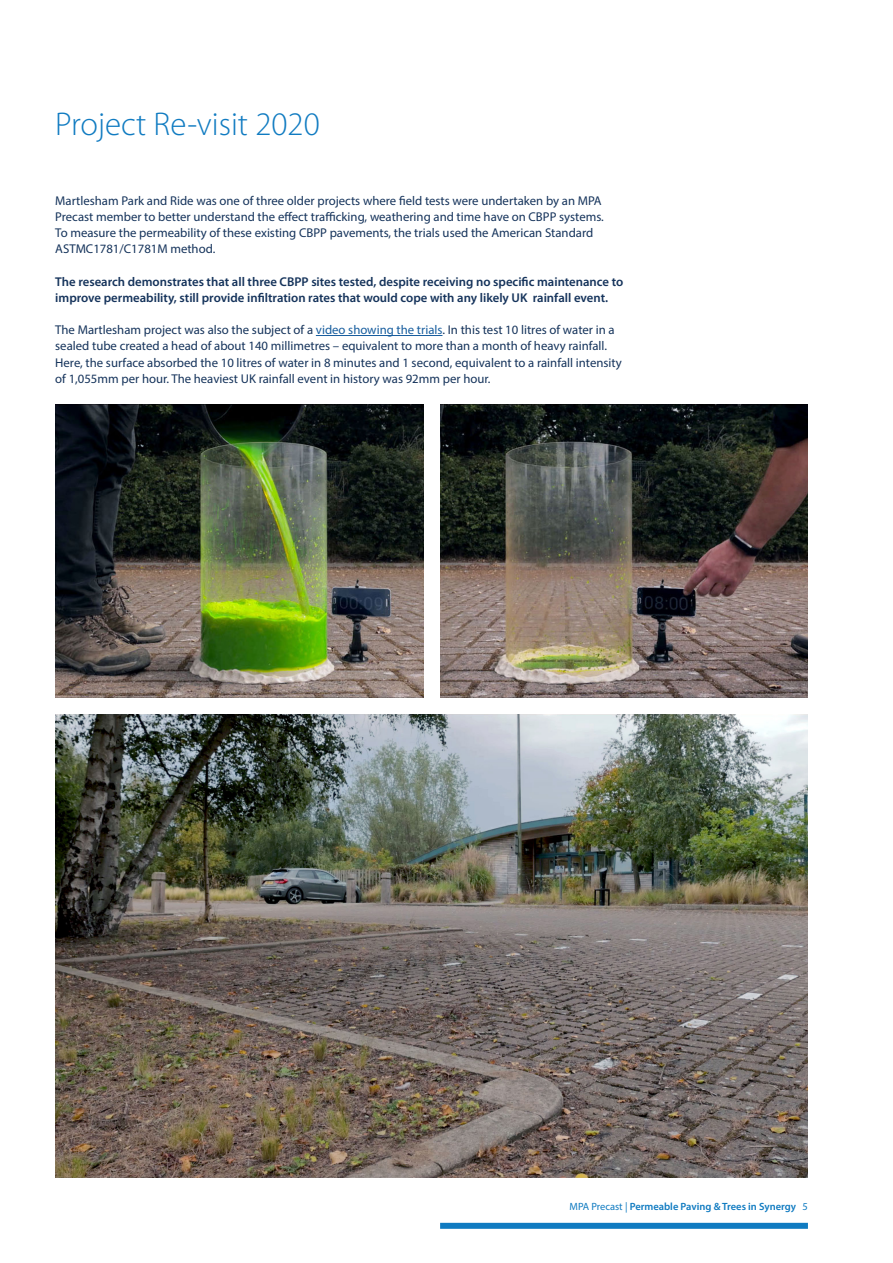
<style>
.page{position:relative;width:893px;height:1263px;background:#fff}
.page>*{position:absolute;margin:0;border:0;box-sizing:border-box;transform-origin:0 0}
.t1{font:300 33px "Myriad Pro";color:#107bc1}
.t2{font:12.75px/16.2px "Myriad Pro";color:#15335b}
.t3{font:600 12.75px/16.2px "Myriad Pro";color:#15335b}
.t4{font:600 10.5px "Myriad Pro";color:#107bc1}
.s1{color:#175d9e}
.s2{font-weight:400}
</style>
<div class="page">
<div style="left:440px;top:1223px;width:368px;height:6px;background:#107bc1"></div>
<hr style="left:316px;top:335px;width:126px;height:1px;background:#175d9e">
<img style="left:55px;top:404px;width:368px;height:293px">
<img style="left:440px;top:404px;width:368px;height:293px">
<img style="left:55px;top:714px;width:753px;height:464px">
<p class="t1" style="left:55px;top:104px;width:266px">Project Re-visit 2020</p>
<p class="t2" style="left:55px;top:192px;width:550px">Martlesham Park and Ride was one of three older projects where field tests were undertaken by an MPA Precast member to better understand the effect trafficking, weathering and time have on CBPP systems.<br>To measure the permeability of these existing CBPP pavements, the trials used the American Standard ASTMC1781/C1781M method.</p>
<p class="t3" style="left:55px;top:273px;width:570px">The research demonstrates that all three CBPP sites tested, despite receiving no specific maintenance to improve permeability, still provide infiltration rates that would cope with any likely UK rainfall event.</p>
<p class="t2" style="left:55px;top:322px;width:568px">The Martlesham project was also the subject of a <span class="s1">video showing the trials</span>. In this test 10 litres of water in a sealed tube created a head of about 140 millimetres – equivalent to more than a month of heavy rainfall.<br>Here, the surface absorbed the 10 litres of water in 8 minutes and 1 second, equivalent to a rainfall intensity of 1,055mm per hour. The heaviest UK rainfall event in history was 92mm per hour.</p>
<p class="t4" style="left:570px;top:1200px;width:240px"><span class="s2">MPA Precast |</span> Permeable Paving &amp; Trees in Synergy <span class="s2">5</span></p>
</div>
